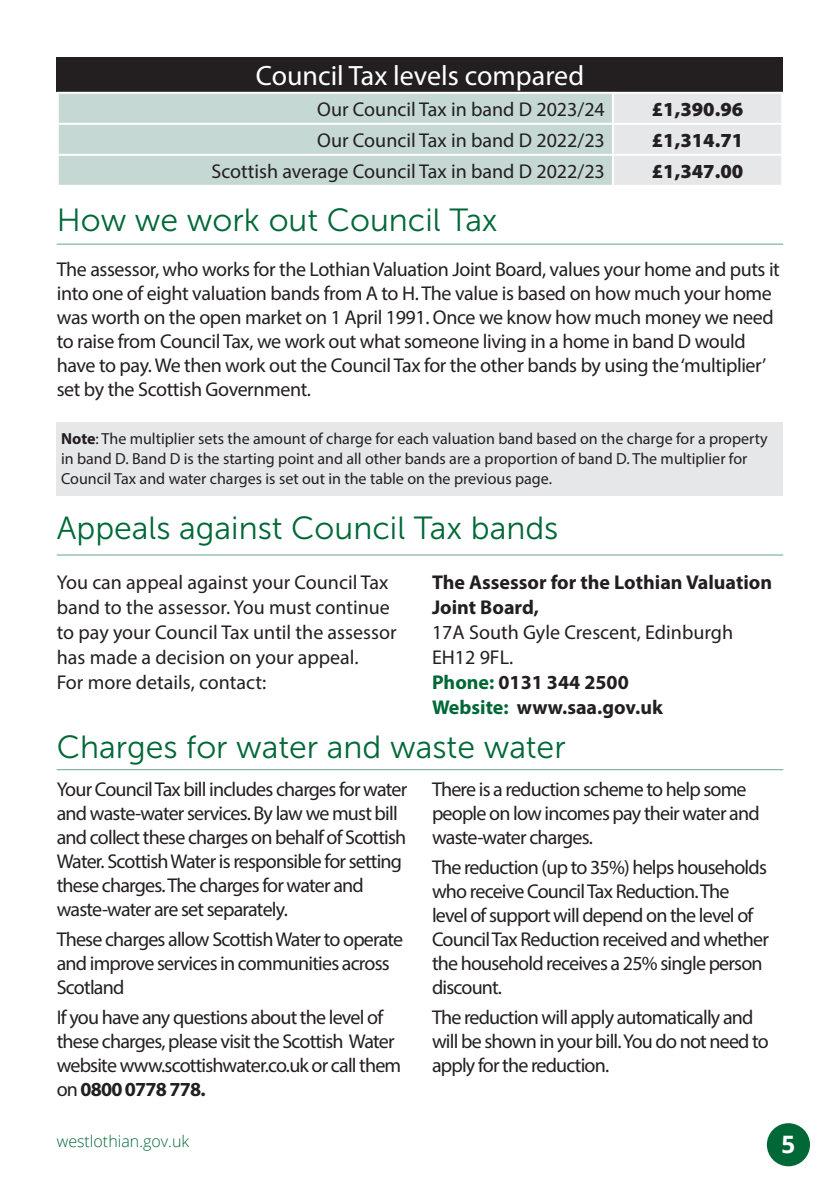
<style>
.page{position:relative;width:840px;height:1191px;background:#fff}
.page>*{position:absolute;margin:0;border:0;box-sizing:border-box;transform-origin:0 0}
.t1{font:32px "Museo Sans 300";color:#006837}
.t2{font:28px "Myriad Pro";color:#fff}
.t3{font:700 24px "Open Sans";color:#fff}
.t4{font:20px/24px "Myriad Pro";letter-spacing:-.04em;color:#231f20}
.t5{font:20px/24px "Myriad Pro";letter-spacing:-.02em;color:#231f20}
.t6{font:20px/25px "Myriad Pro";color:#231f20}
.t7{font:700 20px/25px "Myriad Pro";color:#231f20}
.t8{font:900 20px "Myriad Pro";color:#231f20}
.t9{font:16px/20px "Myriad Pro";color:#231f20}
.t10{font:300 16px "Open Sans";color:#006837}
.s1{font-weight:700}
.s2{color:#006837}
</style>
<div class="page">
<div style="left:766px;top:1123px;width:43px;height:43px;background:#006837;border-radius:50%"></div>
<hr style="left:57px;top:244px;width:725px;height:1px;background:#6a9f92">
<hr style="left:57px;top:554px;width:725px;height:1px;background:#6a9f92">
<hr style="left:57px;top:769px;width:725px;height:1px;background:#6a9f92">
<div style="left:57px;top:422px;width:725px;height:74px;background:#e6e7e9"></div>
<div style="left:57px;top:58px;width:725px;height:34px;background:#231f20"></div>
<div style="left:59px;top:94px;width:552px;height:91px;background:#c5d8d3"></div>
<div style="left:614px;top:94px;width:166px;height:91px;background:#e6e7e9"></div>
<hr style="left:57px;top:154px;width:555px;height:2px;background:#fff">
<hr style="left:612px;top:154px;width:170px;height:2px;background:#fff">
<hr style="left:57px;top:123px;width:555px;height:2px;background:#fff">
<hr style="left:612px;top:123px;width:170px;height:2px;background:#fff">
<p class="t2" style="left:256px;top:59px;width:329px">Council Tax levels compared</p>
<p class="t6" style="left:317px;top:96px;width:289px">Our Council Tax in band D 2023/24</p>
<p class="t8" style="left:651px;top:96px;width:93px">£1,390.96</p>
<p class="t6" style="left:317px;top:127px;width:289px">Our Council Tax in band D 2022/23</p>
<p class="t8" style="left:651px;top:127px;width:93px">£1,314.71</p>
<p class="t6" style="left:211px;top:158px;width:395px">Scottish average Council Tax in band D 2022/23</p>
<p class="t8" style="left:651px;top:158px;width:93px">£1,347.00</p>
<p class="t1" style="left:57px;top:202px;width:442px">How we work out Council Tax</p>
<p class="t5" style="left:57px;top:257px;width:724px">The assessor, who works for the Lothian Valuation Joint Board, values your home and puts it into one of eight valuation bands from A to H. The value is based on how much your home was worth on the open market on 1 April 1991. Once we know how much money we need to raise from Council Tax, we work out what someone living in a home in band D would have to pay. We then work out the Council Tax for the other bands by using the ‘multiplier’ set by the Scottish Government.</p>
<p class="t9" style="left:61px;top:428px;width:707px"><span class="s1">Note</span>: The multiplier sets the amount of charge for each valuation band based on the charge for a property in band D. Band D is the starting point and all other bands are a proportion of band D. The multiplier for<br>Council Tax and water charges is set out in the table on the previous page.</p>
<p class="t1" style="left:57px;top:511px;width:503px">Appeals against Council Tax bands</p>
<p class="t6" style="left:57px;top:569px;width:341px">You can appeal against your Council Tax band to the assessor. You must continue to pay your Council Tax until the assessor has made a decision on your appeal.<br>For more details, contact:</p>
<p class="t7" style="left:432px;top:569px;width:341px">The Assessor for the Lothian Valuation<br>Joint Board,</p>
<p class="t6" style="left:432px;top:619px;width:302px">17A South Gyle Crescent, Edinburgh</p>
<p class="t4" style="left:432px;top:645px;width:83px">EH12 9FL.</p>
<p class="t7" style="left:432px;top:669px;width:198px"><span class="s2">Phone:</span> 0131 344 2500</p>
<p class="t7" style="left:432px;top:694px;width:232px"><span class="s2">Website:</span> www.saa.gov.uk</p>
<p class="t1" style="left:57px;top:730px;width:510px">Charges for water and waste water</p>
<p class="t4" style="left:57px;top:777px;width:352px">Your Council Tax bill includes charges for water and waste-water services. By law we must bill and collect these charges on behalf of Scottish Water. Scottish Water is responsible for setting these charges. The charges for water and waste-water are set separately.</p>
<p class="t4" style="left:57px;top:927px;width:348px">These charges allow Scottish Water to operate and improve services in communities across<br>Scotland</p>
<p class="t4" style="left:57px;top:1004px;width:346px">If you have any questions about the level of these charges, please visit the Scottish Water website www.scottishwater.co.uk or call them on <span class="s1">0800 0778 778.</span></p>
<p class="t4" style="left:432px;top:777px;width:329px">There is a reduction scheme to help some people on low incomes pay their water and waste-water charges.</p>
<p class="t4" style="left:432px;top:855px;width:338px">The reduction (up to 35%) helps households who receive Council Tax Reduction. The level of support will depend on the level of Council Tax Reduction received and whether the household receives a 25% single person discount.</p>
<p class="t4" style="left:432px;top:1004px;width:338px">The reduction will apply automatically and will be shown in your bill. You do not need to apply for the reduction.</p>
<p class="t10" style="left:57px;top:1129px;width:134px">westlothian.gov.uk</p>
<p class="t3" style="left:781px;top:1126px;width:15px">5</p>
</div>
